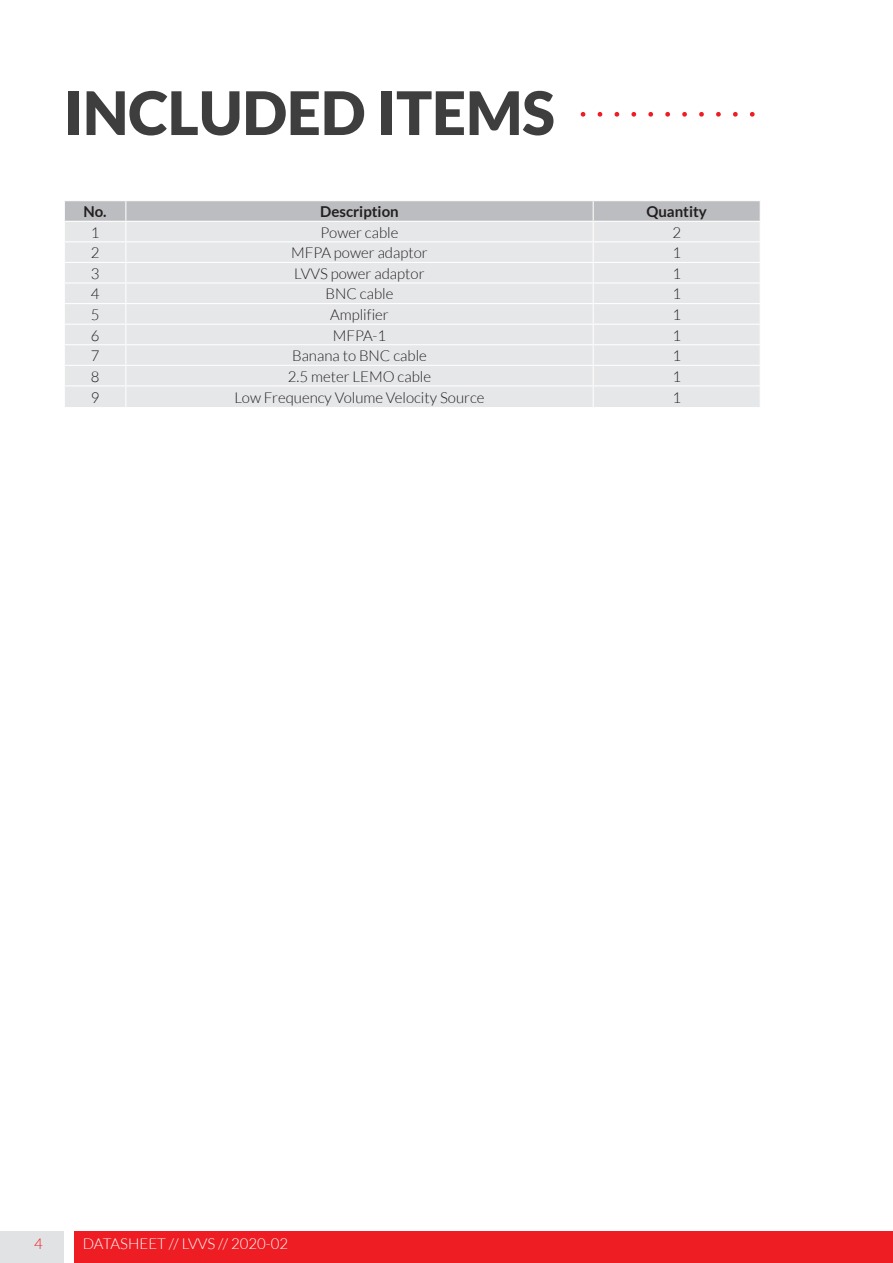
<style>
.page{position:relative;width:893px;height:1263px;background:#fff}
.page>*{position:absolute;margin:0;border:0;box-sizing:border-box;transform-origin:0 0}
.t1{font:100 72px "Lato";color:#ee1d23}
.t2{font:900 60px "Lato";color:#3e3e3f}
.t3{font:300 15px "Lato";color:#231f20}
.t4{font:300 15px "Lato";color:#fff}
.t5{font:700 15px "Lato";color:#231f20}
.t6{font:300 15px "Lato";color:#ee1d23}
</style>
<div class="page">
<div style="left:74px;top:1231px;width:819px;height:32px;background:#ee1d23"></div>
<div style="left:0;top:1231px;width:64px;height:32px;background:#e1e2e4"></div>
<svg style="left:64px;top:201px;width:696px;height:206px;background:#e3e4e6"></svg>
<p class="t2" style="left:64px;top:78px;width:493px">INCLUDED ITEMS</p>
<p class="t1" style="left:576px;top:53px;width:184px">...........</p>
<p class="t5" style="left:83px;top:203px;width:25px">No.</p>
<p class="t5" style="left:320px;top:203px;width:80px">Description</p>
<p class="t5" style="left:646px;top:203px;width:62px">Quantity</p>
<p class="t3" style="left:91px;top:224px;width:10px">1</p>
<p class="t3" style="left:321px;top:224px;width:79px">Power cable</p>
<p class="t3" style="left:672px;top:224px;width:10px">2</p>
<p class="t3" style="left:91px;top:245px;width:10px">2</p>
<p class="t3" style="left:291px;top:245px;width:138px">MFPA power adaptor</p>
<p class="t3" style="left:672px;top:245px;width:10px">1</p>
<p class="t3" style="left:91px;top:265px;width:10px">3</p>
<p class="t3" style="left:294px;top:265px;width:132px">LVVS power adaptor</p>
<p class="t3" style="left:672px;top:265px;width:10px">1</p>
<p class="t3" style="left:91px;top:286px;width:10px">4</p>
<p class="t3" style="left:326px;top:286px;width:69px">BNC cable</p>
<p class="t3" style="left:672px;top:286px;width:10px">1</p>
<p class="t3" style="left:91px;top:306px;width:10px">5</p>
<p class="t3" style="left:330px;top:306px;width:60px">Amplifier</p>
<p class="t3" style="left:672px;top:306px;width:10px">1</p>
<p class="t3" style="left:91px;top:327px;width:10px">6</p>
<p class="t3" style="left:333px;top:327px;width:55px">MFPA-1</p>
<p class="t3" style="left:672px;top:327px;width:10px">1</p>
<p class="t3" style="left:91px;top:348px;width:10px">7</p>
<p class="t3" style="left:292px;top:348px;width:136px">Banana to BNC cable</p>
<p class="t3" style="left:672px;top:348px;width:10px">1</p>
<p class="t3" style="left:91px;top:368px;width:10px">8</p>
<p class="t3" style="left:288px;top:368px;width:145px">2.5 meter LEMO cable</p>
<p class="t3" style="left:672px;top:368px;width:10px">1</p>
<p class="t3" style="left:91px;top:389px;width:10px">9</p>
<p class="t3" style="left:234px;top:389px;width:252px">Low Frequency Volume Velocity Source</p>
<p class="t3" style="left:672px;top:389px;width:10px">1</p>
<p class="t6" style="left:34px;top:1236px;width:10px">4</p>
<p class="t4" style="left:83px;top:1236px;width:207px">DATASHEET // LVVS // 2020-02</p>
</div>
